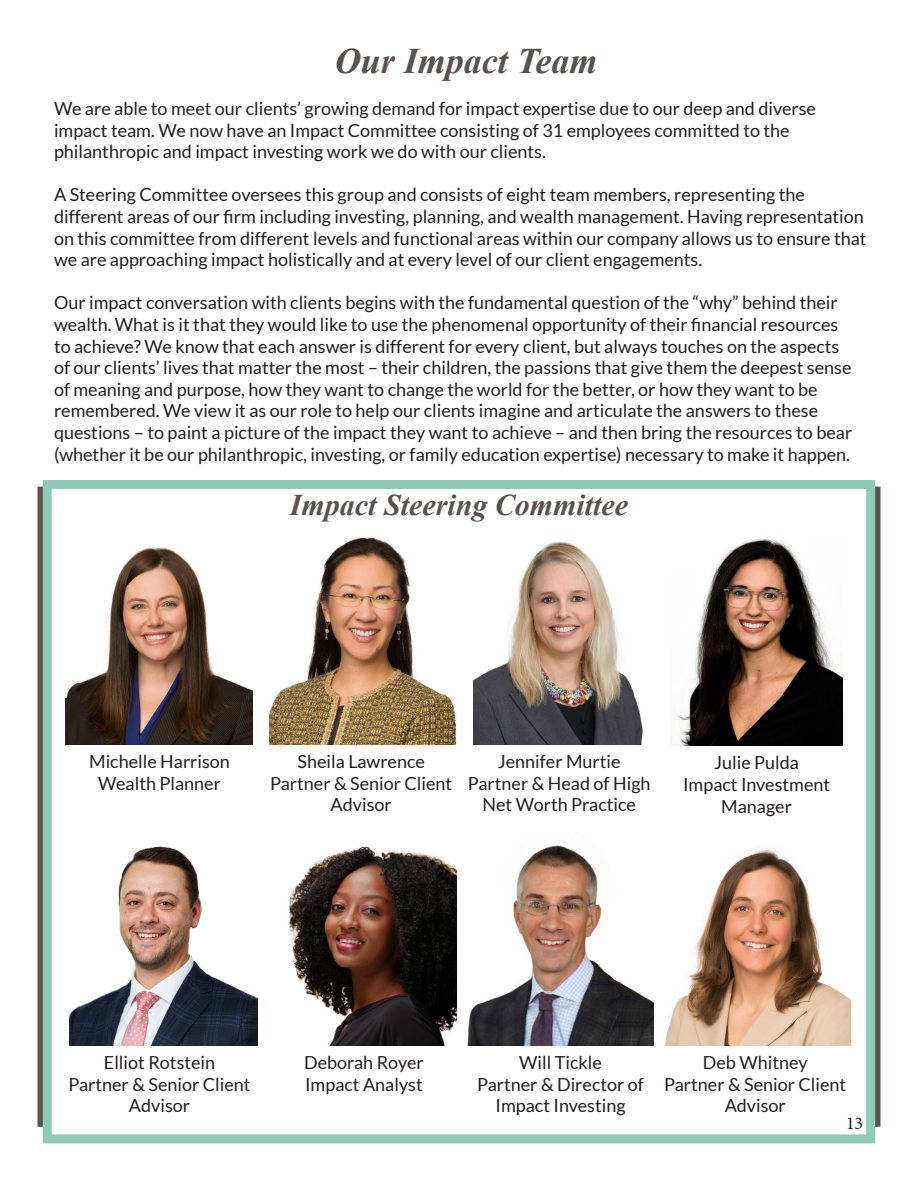
<style>
.page{position:relative;width:918px;height:1188px;background:#fff}
.page>*{position:absolute;margin:0;border:0;box-sizing:border-box;transform-origin:0 0}
.t1{font:italic 700 36px "Times New Roman";color:#5e514d}
.t2{font:italic 700 30px "Times New Roman";color:#5e514d}
.t3{font:18px/21.6px "Lato";color:#231f20;text-align:center}
.t4{font:18px "Minion Pro";color:#231f20}
</style>
<div class="page">
<img style="left:467px;top:845px;width:186px;height:201px">
<img style="left:672px;top:538px;width:170px;height:208px">
<img style="left:270px;top:537px;width:187px;height:208px">
<img style="left:473px;top:542px;width:170px;height:203px">
<img style="left:289px;top:846px;width:168px;height:200px">
<img style="left:69px;top:846px;width:188px;height:200px">
<img style="left:665px;top:848px;width:186px;height:198px">
<img style="left:66px;top:547px;width:187px;height:198px">
<svg style="left:38px;top:487px;width:5px;height:640px;background:#605752"></svg>
<svg style="left:875px;top:487px;width:5px;height:640px;background:#605752"></svg>
<div style="left:43px;top:480px;width:832px;height:663px;border:9px solid #8fcab9"></div>
<p class="t1" style="left:335px;top:36px;width:264px">Our Impact Team</p>
<p class="t3" style="left:54px;top:98px;width:764px;text-align:left">We are able to meet our clients’ growing demand for impact expertise due to our deep and diverse impact team. We now have an Impact Committee consisting of 31 employees committed to the philanthropic and impact investing work we do with our clients.</p>
<p class="t3" style="left:54px;top:184px;width:814px;text-align:left">A Steering Committee oversees this group and consists of eight team members, representing the different areas of our firm including investing, planning, and wealth management. Having representation on this committee from different levels and functional areas within our company allows us to ensure that we are approaching impact holistically and at every level of our client engagements.</p>
<p class="t3" style="left:54px;top:292px;width:800px;text-align:left">Our impact conversation with clients begins with the fundamental question of the “why” behind their wealth. What is it that they would like to use the phenomenal opportunity of their financial resources to achieve? We know that each answer is different for every client, but always touches on the aspects of our clients’ lives that matter the most – their children, the passions that give them the deepest sense of meaning and purpose, how they want to change the world for the better, or how they want to be remembered. We view it as our role to help our clients imagine and articulate the answers to these questions – to paint a picture of the impact they want to achieve – and then bring the resources to bear (whether it be our philanthropic, investing, or family education expertise) necessary to make it happen.</p>
<p class="t2" style="left:290px;top:484px;width:340px">Impact Steering Committee</p>
<p class="t3" style="left:89px;top:751px;width:142px">Michelle Harrison</p>
<p class="t3" style="left:98px;top:772px;width:124px">Wealth Planner</p>
<p class="t3" style="left:298px;top:751px;width:129px">Sheila Lawrence</p>
<p class="t3" style="left:270px;top:772px;width:183px">Partner &amp; Senior Client<br>Advisor</p>
<p class="t3" style="left:498px;top:751px;width:124px">Jennifer Murtie</p>
<p class="t3" style="left:468px;top:772px;width:184px">Partner &amp; Head of High<br>Net Worth Practice</p>
<p class="t3" style="left:714px;top:752px;width:86px">Julie Pulda</p>
<p class="t3" style="left:683px;top:774px;width:149px">Impact Investment<br>Manager</p>
<p class="t3" style="left:104px;top:1052px;width:113px">Elliot Rotstein</p>
<p class="t3" style="left:69px;top:1073px;width:183px">Partner &amp; Senior Client<br>Advisor</p>
<p class="t3" style="left:304px;top:1052px;width:121px">Deborah Royer</p>
<p class="t3" style="left:305px;top:1073px;width:119px">Impact Analyst</p>
<p class="t3" style="left:519px;top:1052px;width:84px">Will Tickle</p>
<p class="t3" style="left:477px;top:1073px;width:168px">Partner &amp; Director of<br>Impact Investing</p>
<p class="t3" style="left:703px;top:1052px;width:106px">Deb Whitney</p>
<p class="t3" style="left:664px;top:1073px;width:183px">Partner &amp; Senior Client<br>Advisor</p>
<p class="t4" style="left:846px;top:1111px;width:19px">13</p>
</div>
